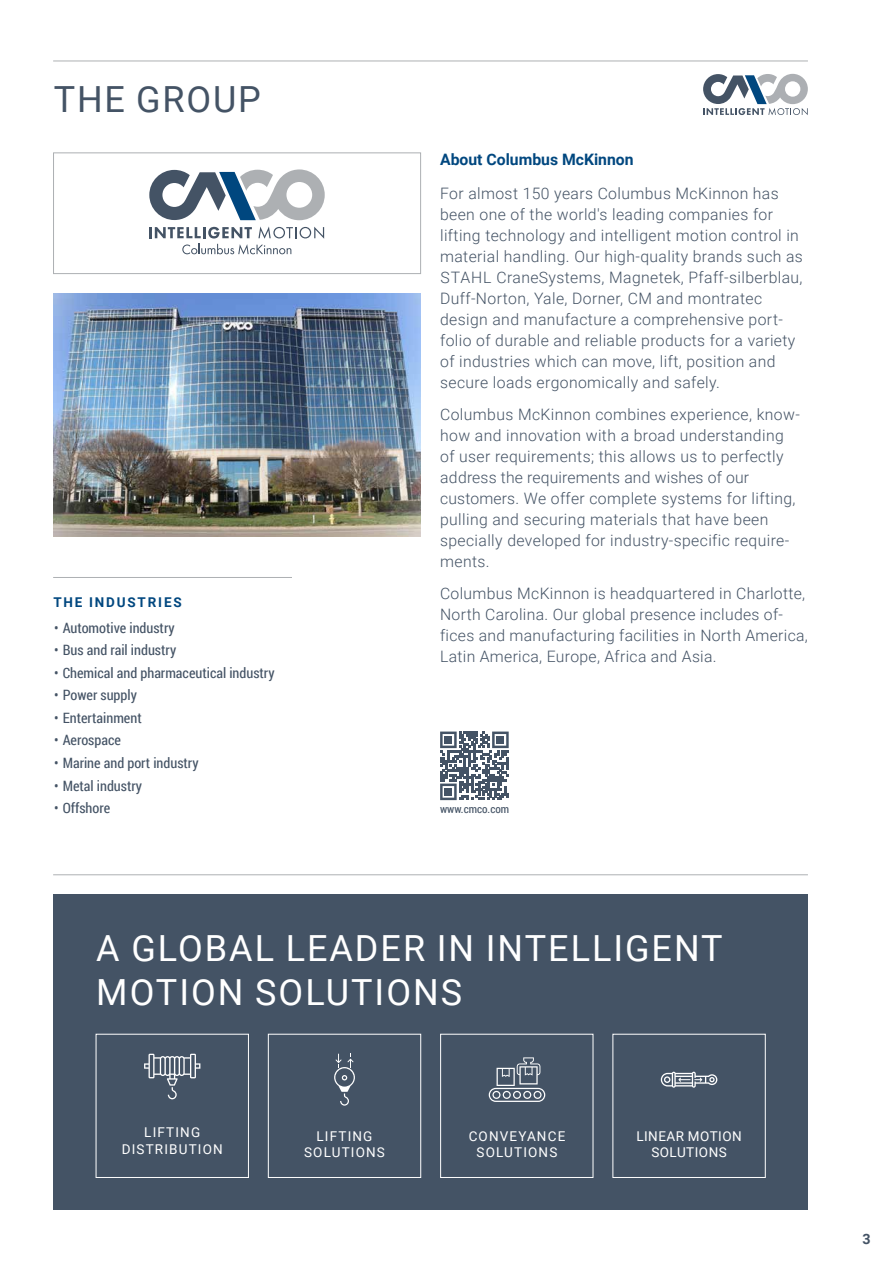
<style>
.page{position:relative;width:893px;height:1263px;background:#fff}
.page>*{position:absolute;margin:0;border:0;box-sizing:border-box;transform-origin:0 0}
.t1{font:36px/43.2px "Roboto";letter-spacing:.055em;color:#fff}
.t2{font:36px "Roboto";letter-spacing:.05em;color:#445365}
.t3{font:300 15.75px/21px "Roboto";letter-spacing:.025em;color:#445365}
.t4{font:700 15.75px "Roboto";color:#00477f}
.t5{font:14.25px "Roboto Condensed";color:#445365}
.t6{font:700 14.25px "Roboto";color:#445365}
.t7{font:13.5px/16.2px "Roboto";letter-spacing:.085em;color:#fff;text-align:center}
.t8{font:13.5px/16.2px "Roboto";letter-spacing:.035em;color:#fff;text-align:center}
.t9{font:700 13.5px "Roboto";letter-spacing:.135em;color:#00477f}
.t10{font:11.25px "Roboto Condensed";color:#445365}
</style>
<div class="page">
<hr style="left:53px;top:61px;width:755px;height:1px;background:#adb0b3">
<svg style="left:703px;top:74px;width:105px;height:41px"></svg>
<div style="left:53px;top:152px;width:368px;height:122px;border:1px solid #adb0b3"></div>
<hr style="left:53px;top:577px;width:239px;height:1px;background:#adb0b3">
<svg style="left:149px;top:169px;width:176px;height:51px"></svg>
<svg style="left:149px;top:226px;width:175px;height:29px"></svg>
<hr style="left:53px;top:874px;width:755px;height:1px;background:#adb0b3">
<div style="left:53px;top:894px;width:755px;height:316px;background:#445365"></div>
<svg style="left:334px;top:1054px;width:21px;height:52px"></svg>
<svg style="left:144px;top:1054px;width:56px;height:45px"></svg>
<svg style="left:489px;top:1057px;width:56px;height:45px"></svg>
<svg style="left:661px;top:1072px;width:56px;height:16px"></svg>
<div style="left:96px;top:1034px;width:153px;height:144px;border:1px solid #fff"></div>
<div style="left:268px;top:1034px;width:153px;height:144px;border:1px solid #fff"></div>
<div style="left:440px;top:1034px;width:153px;height:144px;border:1px solid #fff"></div>
<div style="left:612px;top:1034px;width:154px;height:144px;border:1px solid #fff"></div>
<img style="left:53px;top:293px;width:368px;height:244px">
<svg style="left:440px;top:731px;width:69px;height:69px"></svg>
<div style="left:445px;top:736px;width:7px;height:7px;background:#445365"></div>
<div style="left:497px;top:736px;width:7px;height:7px;background:#445365"></div>
<div style="left:445px;top:788px;width:7px;height:7px;background:#445365"></div>
<h1 class="t2" style="left:54px;top:74px;width:209px">THE GROUP</h1>
<p class="t9" style="left:53px;top:593px;width:130px">THE INDUSTRIES</p>
<p class="t5" style="left:54px;top:618px;width:122px">• Automotive industry</p>
<p class="t5" style="left:54px;top:640px;width:124px">• Bus and rail industry</p>
<p class="t5" style="left:54px;top:663px;width:222px">• Chemical and pharmaceutical industry</p>
<p class="t5" style="left:54px;top:685px;width:84px">• Power supply</p>
<p class="t5" style="left:54px;top:708px;width:89px">• Entertainment</p>
<p class="t5" style="left:54px;top:730px;width:68px">• Aerospace</p>
<p class="t5" style="left:54px;top:753px;width:146px">• Marine and port industry</p>
<p class="t5" style="left:54px;top:775px;width:89px">• Metal industry</p>
<p class="t5" style="left:54px;top:798px;width:58px">• Offshore</p>
<p class="t4" style="left:440px;top:148px;width:195px">About Columbus McKinnon</p>
<p class="t3" style="left:440px;top:182px;width:364px">For almost 150 years Columbus McKinnon has been one of the world's leading companies for lifting technology and intelligent motion control in material handling. Our high-quality brands such as STAHL CraneSystems, Magnetek, Pfaff-silberblau, Duff-Norton, Yale, Dorner, CM and montratec design and manufacture a comprehensive port&shy;folio of durable and reliable products for a variety of industries which can move, lift, position and secure loads ergonomically and safely.</p>
<p class="t3" style="left:440px;top:403px;width:361px">Columbus McKinnon combines experience, know&shy;how and innovation with a broad understanding of user requirements; this allows us to perfectly address the requirements and wishes of our customers. We offer complete systems for lifting, pulling and securing materials that have been specially developed for industry-specific require&shy;ments.</p>
<p class="t3" style="left:440px;top:582px;width:369px">Columbus McKinnon is headquartered in Charlotte, North Carolina. Our global presence includes of&shy;fices and manufacturing facilities in North America, Latin America, Europe, Africa and Asia.</p>
<p class="t10" style="left:440px;top:801px;width:71px">www.cmco.com</p>
<h1 class="t1" style="left:96px;top:926px;width:628px">A GLOBAL LEADER IN INTELLIGENT<br>MOTION SOLUTIONS</h1>
<p class="t7" style="left:122px;top:1124px;width:103px">LIFTING<br>DISTRIBUTION</p>
<p class="t7" style="left:469px;top:1127px;width:98px">CONVEYANCE<br>SOLUTIONS</p>
<p class="t8" style="left:636px;top:1127px;width:107px">LINEAR MOTION<br>SOLUTIONS</p>
<p class="t7" style="left:304px;top:1127px;width:82px">LIFTING<br>SOLUTIONS</p>
<p class="t6" style="left:862px;top:1229px;width:10px">3</p>
</div>
